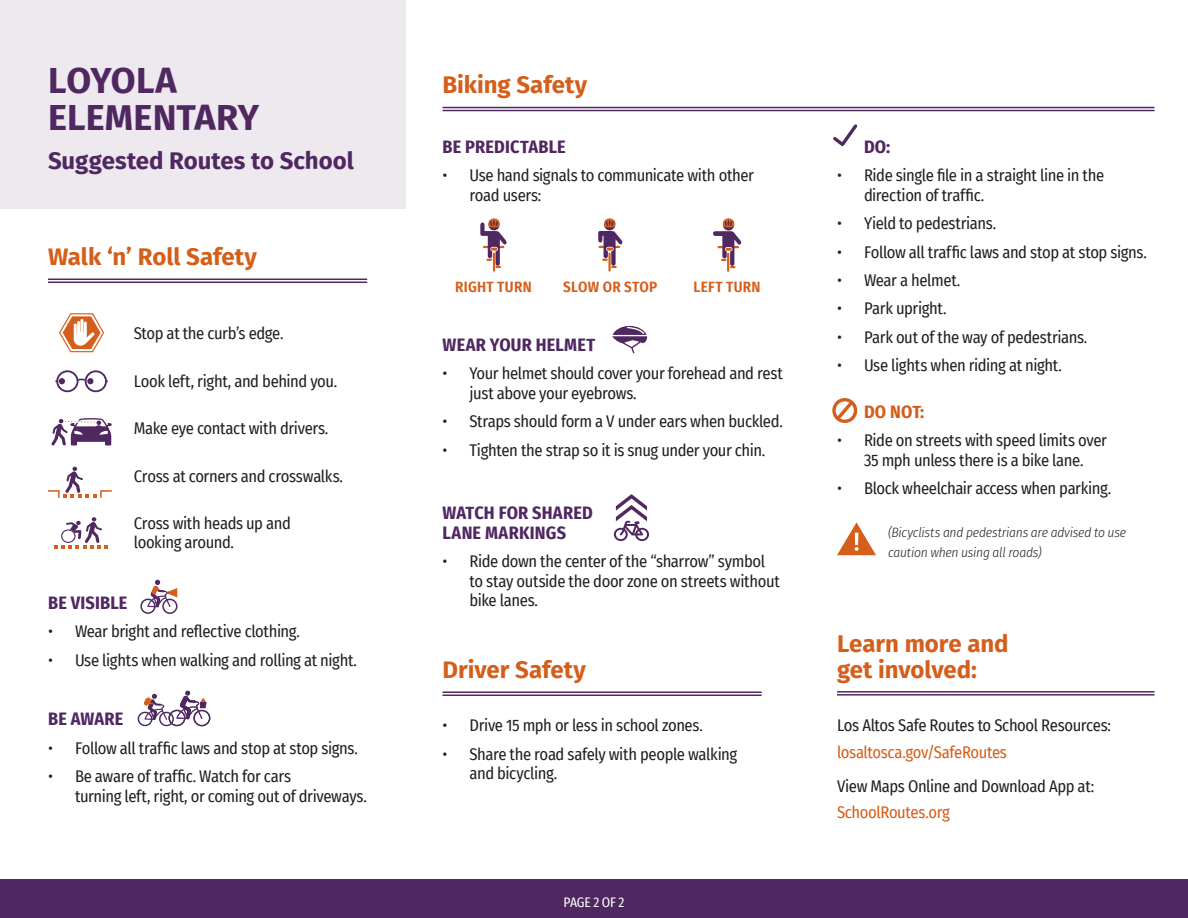
<style>
.page{position:relative;width:1188px;height:918px;background:#fff}
.page>*{position:absolute;margin:0;border:0;box-sizing:border-box;transform-origin:0 0}
.H0{font:700 36px/37.5px "Fira Sans";letter-spacing:.005em;color:#502861}
.t1{font:700 24px/25.5px "Fira Sans";letter-spacing:-.005em;color:#d45e1a}
.H11{font:700 24px "Fira Sans";color:#502861}
.t2{font:700 18px/19.5px "Fira Sans Condensed";letter-spacing:.01em;color:#502861}
.t3{font:700 18px "Fira Sans Condensed";color:#d45e1a}
.t4{font:16.5px/19.5px "Fira Sans Condensed";letter-spacing:-.025em;color:#231f20}
.t5{font:16.5px "Fira Sans Condensed";letter-spacing:-.025em;color:#d45e1a}
.t6{font:600 15px "Fira Sans Condensed";letter-spacing:.02em;color:#d45e1a}
.t7{font:italic 300 13.5px/19.5px "Fira Sans Condensed";letter-spacing:-.02em;color:#231f20}
.t8{font:13.5px "Fira Sans Condensed";letter-spacing:-.02em;color:#fff}
</style>
<div class="page">
<hr style="left:442px;top:107px;width:713px;height:1px;background:#502861">
<hr style="left:442px;top:110px;width:713px;height:1px;background:#502861">
<svg style="left:140px;top:580px;width:38px;height:34px"></svg>
<hr style="left:48px;top:279px;width:319px;height:1px;background:#502861">
<hr style="left:48px;top:282px;width:319px;height:1px;background:#502861">
<hr style="left:442px;top:691px;width:320px;height:2px;background:#502861">
<hr style="left:442px;top:694px;width:320px;height:2px;background:#502861">
<svg style="left:59px;top:313px;width:45px;height:39px"></svg>
<svg style="left:55px;top:370px;width:53px;height:22px"></svg>
<div style="left:87px;top:378px;width:7px;height:6px;background:#502861;border-radius:50%"></div>
<svg style="left:51px;top:418px;width:61px;height:28px"></svg>
<svg style="left:48px;top:467px;width:64px;height:31px"></svg>
<svg style="left:54px;top:517px;width:54px;height:31px"></svg>
<svg style="left:138px;top:691px;width:72px;height:35px"></svg>
<svg style="left:713px;top:218px;width:29px;height:53px"></svg>
<hr style="left:608px;top:254px;width:3px;height:17px;background:#d45e1a">
<svg style="left:598px;top:218px;width:25px;height:50px"></svg>
<svg style="left:480px;top:218px;width:27px;height:53px"></svg>
<svg style="left:614px;top:494px;width:35px;height:47px"></svg>
<svg style="left:612px;top:326px;width:35px;height:27px"></svg>
<div style="left:0;top:879px;width:1188px;height:39px;background:#502861"></div>
<svg style="left:837px;top:522px;width:39px;height:33px"></svg>
<hr style="left:837px;top:691px;width:318px;height:2px;background:#502861">
<hr style="left:837px;top:694px;width:318px;height:2px;background:#502861">
<svg style="left:833px;top:124px;width:25px;height:23px"></svg>
<div style="left:832px;top:398px;width:25px;height:25px;border:3px solid #d45e1a;border-radius:50%"></div>
<svg style="left:833px;top:398px;width:24px;height:25px"></svg>
<div style="left:0;top:0;width:406px;height:209px;background:#ede9ef"></div>
<p class="H0" style="left:48px;top:59px;width:213px">LOYOLA<br>ELEMENTARY</p>
<p class="H11" style="left:48px;top:141px;width:307px">Suggested Routes to School</p>
<h2 class="t1" style="left:48px;top:242px;width:211px">Walk ‘n’ Roll Safety</h2>
<p class="t4" style="left:134px;top:323px;width:151px">Stop at the curb’s edge.</p>
<p class="t4" style="left:134px;top:371px;width:205px">Look left, right, and behind you.</p>
<p class="t4" style="left:134px;top:418px;width:196px">Make eye contact with drivers.</p>
<p class="t4" style="left:134px;top:466px;width:211px">Cross at corners and crosswalks.</p>
<p class="t4" style="left:134px;top:513px;width:158px">Cross with heads up and looking around.</p>
<p class="t2" style="left:48px;top:592px;width:81px">BE VISIBLE</p>
<p class="t4" style="left:48px;top:621px;width:253px">• Wear bright and reflective clothing.</p>
<p class="t4" style="left:48px;top:650px;width:311px">• Use lights when walking and rolling at night.</p>
<p class="t2" style="left:48px;top:708px;width:77px">BE AWARE</p>
<p class="t4" style="left:48px;top:738px;width:312px">• Follow all traffic laws and stop at stop signs.</p>
<p class="t4" style="left:75px;top:766px;width:293px;text-indent:-27px">• Be aware of traffic. Watch for cars<br>turning left, right, or coming out of driveways.</p>
<h2 class="t1" style="left:442px;top:70px;width:146px">Biking Safety</h2>
<p class="t2" style="left:443px;top:136px;width:125px">BE PREDICTABLE</p>
<p class="t4" style="left:470px;top:165px;width:286px;text-indent:-27px">• Use hand signals to communicate with other road users:</p>
<p class="t6" style="left:455px;top:274px;width:78px">RIGHT TURN</p>
<p class="t6" style="left:563px;top:274px;width:96px">SLOW OR STOP</p>
<p class="t6" style="left:694px;top:274px;width:68px">LEFT TURN</p>
<p class="t2" style="left:443px;top:334px;width:154px">WEAR YOUR HELMET</p>
<p class="t4" style="left:470px;top:363px;width:315px;text-indent:-27px">• Your helmet should cover your forehead and rest just above your eyebrows.</p>
<p class="t4" style="left:442px;top:411px;width:342px">• Straps should form a V under ears when buckled.</p>
<p class="t4" style="left:442px;top:440px;width:324px">• Tighten the strap so it is snug under your chin.</p>
<p class="t2" style="left:443px;top:502px;width:152px">WATCH FOR SHARED<br>LANE MARKINGS</p>
<p class="t4" style="left:470px;top:551px;width:312px;text-indent:-27px">• Ride down the center of the “sharrow” symbol to stay outside the door zone on streets without bike lanes.</p>
<h2 class="t1" style="left:442px;top:655px;width:145px">Driver Safety</h2>
<p class="t4" style="left:442px;top:716px;width:262px">• Drive 15 mph or less in school zones.</p>
<p class="t4" style="left:470px;top:744px;width:269px;text-indent:-27px">• Share the road safely with people walking and bicycling.</p>
<p class="t8" style="left:564px;top:892px;width:62px">PAGE 2 OF 2</p>
<p class="t2" style="left:864px;top:136px;width:28px">DO:</p>
<p class="t4" style="left:864px;top:165px;width:242px;text-indent:-27px">• Ride single file in a straight line in the direction of traffic.</p>
<p class="t4" style="left:837px;top:213px;width:161px">• Yield to pedestrians.</p>
<p class="t4" style="left:837px;top:242px;width:312px">• Follow all traffic laws and stop at stop signs.</p>
<p class="t4" style="left:837px;top:270px;width:125px">• Wear a helmet.</p>
<p class="t4" style="left:837px;top:298px;width:111px">• Park upright.</p>
<p class="t4" style="left:837px;top:327px;width:252px">• Park out of the way of pedestrians.</p>
<p class="t4" style="left:837px;top:355px;width:226px">• Use lights when riding at night.</p>
<p class="t3" style="left:864px;top:396px;width:62px">DO NOT:</p>
<p class="t4" style="left:837px;top:430px;width:271px;text-align:center">• Ride on streets with speed limits over<br>35 mph unless there is a bike lane.</p>
<p class="t4" style="left:837px;top:478px;width:276px">• Block wheelchair access when parking.</p>
<p class="t7" style="left:888px;top:523px;width:239px">(Bicyclists and pedestrians are advised to use caution when using all roads)</p>
<h2 class="t1" style="left:837px;top:629px;width:173px">Learn more and get involved:</h2>
<p class="t4" style="left:837px;top:716px;width:275px">Los Altos Safe Routes to School Resources:</p>
<p class="t5" style="left:837px;top:740px;width:172px">losaltosca.gov/SafeRoutes</p>
<p class="t4" style="left:837px;top:776px;width:259px">View Maps Online and Download App at:</p>
<p class="t5" style="left:837px;top:800px;width:115px">SchoolRoutes.org</p>
</div>
